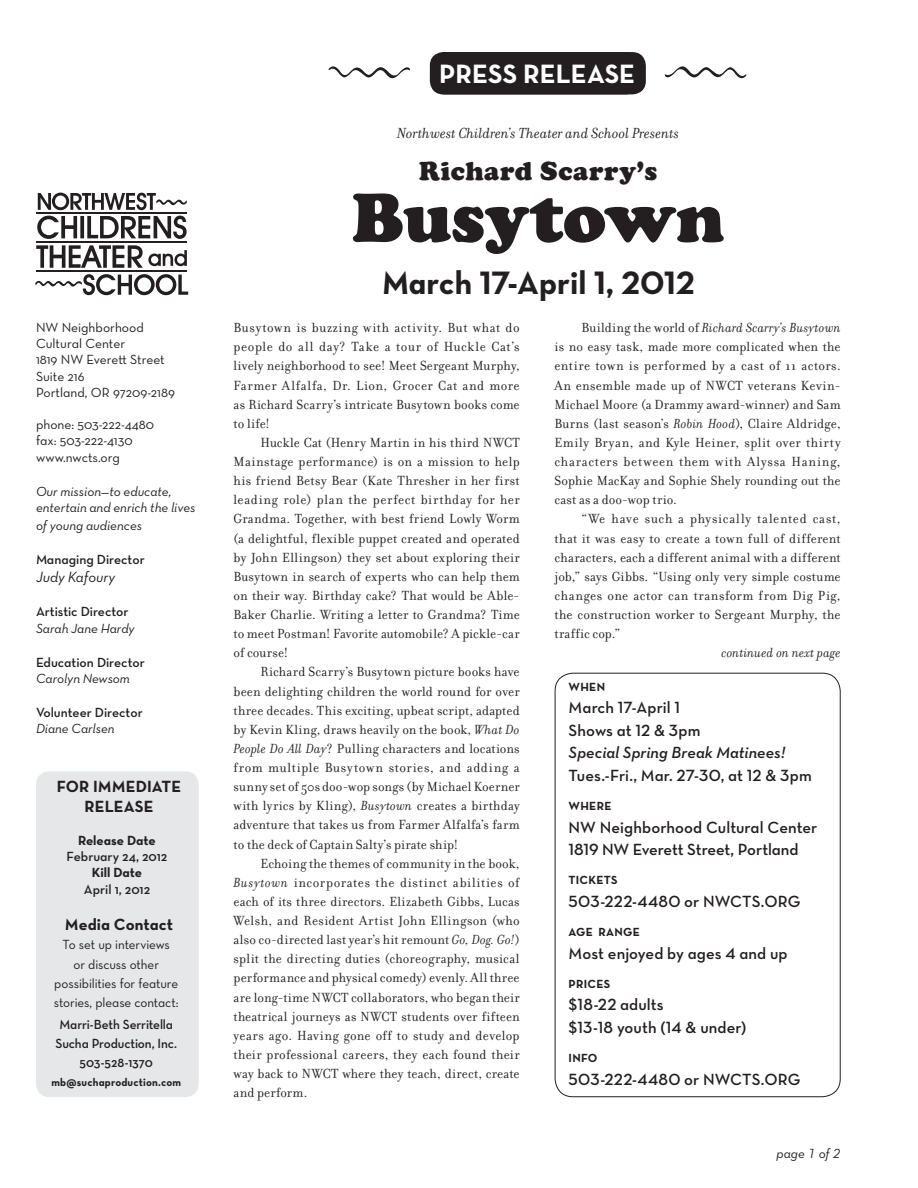
<style>
.page{position:relative;width:918px;height:1188px;background:#fff}
.page>*{position:absolute;margin:0;border:0;box-sizing:border-box;transform-origin:0 0}
.title_2nd_line{font:900 72px "Cooper";letter-spacing:-.005em;color:#231f20}
.Run_Date{font:33px "Neutra Text Bold Alt";color:#231f20}
.title_2nd_line-2{font:900 27px "Cooper";letter-spacing:.02em;color:#231f20}
.document_type{font:27px "Neutra Text Demi Italic Alt";color:#fff}
.document_type-2{font:27px "Neutra Text Bold Alt";color:#fff}
.facts{font:16.5px/22.5px "Neutra Text Demi Alt";letter-spacing:.005em;color:#231f20}
.Title_Pull-Out_PR{font:16.5px/20.7px "Neutra Text Bold Alt";letter-spacing:.005em;color:#231f20;text-align:center}
.title_2nd_line-3{font:italic 15.75px "Filosofia";letter-spacing:.005em;color:#231f20}
.t1{font:15px "Neutra Text TF Book Italic Alt";color:#231f20}
.Notes_Body_sm{font:14.25px/19.2px "Filosofia";letter-spacing:.015em;color:#231f20;text-align:justify}
.Notes_Body_sm-2{font:italic 14.25px "Filosofia";letter-spacing:.01em;color:#231f20}
.address{font:13.5px "Neutra Text Exp Book Alt";color:#231f20}
.Body_Call-Out_PR{font:13.5px/19.2px "Neutra Text Exp Book Alt";letter-spacing:-.005em;color:#231f20;text-align:center}
.mission{font:13.5px/16.2px "Neutra Text TF Book Italic Alt";color:#231f20}
.job_title{font:13.5px "Neutra Text Exp Demi Alt";color:#231f20}
.Body_Call-Out_PR-2{font:13.5px/19.2px "Neutra Text Exp Demi Alt";letter-spacing:-.01em;color:#231f20;text-align:center}
.name{font:13.5px "Neutra Text TF Book Italic Alt";color:#231f20}
.release_kill_dates{font:13.5px "Neutra Text Exp Demi Alt";color:#231f20}
.release_bold{font:13.5px "Neutra Text Bold Alt";color:#231f20}
.Fact_Titles{font:12px "Neutra Text Bold Alt";letter-spacing:.025em;color:#231f20}
.Body_Call-Out_PR-3{font:11.25px "Neutra Text Bold Alt";letter-spacing:.015em;color:#231f20}
.s1{font-style:italic}
.s2{font-family:"Neutra Text Demi Italic Alt"}
</style>
<div class="page">
<div style="left:430px;top:52px;width:216px;height:42px;background:#231f20;border-radius:14px"></div>
<hr style="left:36px;top:270px;width:151px;height:1px;background:#231f20">
<hr style="left:36px;top:241px;width:151px;height:1px;background:#231f20">
<hr style="left:36px;top:213px;width:151px;height:1px;background:#231f20">
<svg style="left:37px;top:216px;width:150px;height:23px"></svg>
<svg style="left:36px;top:245px;width:151px;height:23px"></svg>
<svg style="left:35px;top:274px;width:153px;height:21px"></svg>
<svg style="left:38px;top:193px;width:149px;height:17px"></svg>
<svg style="left:328px;top:66px;width:83px;height:13px"></svg>
<svg style="left:664px;top:66px;width:83px;height:13px"></svg>
<div style="left:36px;top:771px;width:163px;height:326px;background:#e6e7e9;border-radius:14px"></div>
<div style="left:555px;top:673px;width:286px;height:424px;border:1px solid #231f20;border-radius:18px"></div>
<p class="address" style="left:36px;top:319px;width:109px">NW Neighborhood</p>
<p class="address" style="left:36px;top:335px;width:91px">Cultural Center</p>
<p class="address" style="left:36px;top:351px;width:130px">1819 NW Everett Street</p>
<p class="address" style="left:36px;top:368px;width:50px">Suite 216</p>
<p class="address" style="left:36px;top:384px;width:141px">Portland, OR 97209-2189</p>
<p class="address" style="left:36px;top:416px;width:120px">phone: 503-222-4480</p>
<p class="address" style="left:36px;top:432px;width:98px">fax: 503-222-4130</p>
<p class="address" style="left:36px;top:449px;width:85px">www.nwcts.org</p>
<p class="mission" style="left:36px;top:483px;width:161px">Our mission—to educate, entertain and enrich the lives</p>
<p class="mission" style="left:36px;top:517px;width:108px">of young audiences</p>
<p class="job_title" style="left:36px;top:551px;width:110px">Managing Director</p>
<p class="t1" style="left:36px;top:568px;width:81px">Judy Kafoury</p>
<p class="job_title" style="left:36px;top:603px;width:94px">Artistic Director</p>
<p class="name" style="left:36px;top:620px;width:100px">Sarah Jane Hardy</p>
<p class="job_title" style="left:36px;top:654px;width:110px">Education Director</p>
<p class="name" style="left:36px;top:670px;width:95px">Carolyn Newsom</p>
<p class="job_title" style="left:36px;top:704px;width:108px">Volunteer Director</p>
<p class="name" style="left:36px;top:721px;width:80px">Diane Carlsen</p>
<p class="Title_Pull-Out_PR" style="left:57px;top:776px;width:126px">FOR IMMEDIATE<br>RELEASE</p>
<p class="release_bold" style="left:78px;top:832px;width:79px">Release Date</p>
<p class="release_kill_dates" style="left:67px;top:848px;width:102px">February 24, 2012</p>
<p class="release_bold" style="left:92px;top:864px;width:52px">Kill Date</p>
<p class="release_kill_dates" style="left:84px;top:881px;width:68px">April 1, 2012</p>
<p class="Title_Pull-Out_PR" style="left:65px;top:914px;width:110px">Media Contact</p>
<p class="Body_Call-Out_PR" style="left:54px;top:935px;width:126px">To set up interviews<br>or discuss other possibilities for feature stories, please contact:</p>
<p class="Body_Call-Out_PR-2" style="left:56px;top:1015px;width:123px">Marri-Beth Serritella<br>Sucha Production, Inc.<br>503-528-1370</p>
<p class="Body_Call-Out_PR-3" style="left:51px;top:1076px;width:131px">mb@suchaproduction.com</p>
<p class="document_type" style="left:463px;top:54px;width:150px">press release</p>
<p class="document_type-2" style="left:439px;top:57px;width:198px">PRESS RELEASE</p>
<p class="title_2nd_line-3" style="left:397px;top:125px;width:283px">Northwest Children’s Theater and School Presents</p>
<p class="title_2nd_line-2" style="left:419px;top:155px;width:240px">Richard Scarry’s</p>
<p class="title_2nd_line" style="left:352px;top:176px;width:374px">Busytown</p>
<p class="Run_Date" style="left:382px;top:262px;width:314px">March 17-April 1, 2012</p>
<p class="Notes_Body_sm" style="left:555px;top:318px;width:288px;text-indent:27px">Building the world of <span class="s1">Richard Scarry’s Busytown </span>is no easy task, made more complicated when the entire town is performed by a cast of 11 actors.<br>An ensemble made up of NWCT veterans Kevin-Michael Moore (a Drammy award-winner) and Sam Burns (last season’s <span class="s1">Robin Hood</span>), Claire Aldridge, Emily Bryan, and Kyle Heiner, split over thirty characters between them with Alyssa Haning, Sophie MacKay and Sophie Shely rounding out the cast as a doo-wop trio.</p>
<p class="Notes_Body_sm" style="left:555px;top:510px;width:288px;text-indent:27px">“We have such a physically talented cast, that it was easy to create a town full of different characters, each a different animal with a different job,” says Gibbs. “Using only very simple costume changes one actor can transform from Dig Pig, the construction worker to Sergeant Murphy, the traffic cop.”</p>
<p class="Notes_Body_sm-2" style="left:721px;top:645px;width:121px">continued on next page</p>
<p class="Notes_Body_sm" style="left:234px;top:318px;width:288px">Busytown is buzzing with activity. But what do people do all day? Take a tour of Huckle Cat’s lively neighborhood to see! Meet Sergeant Murphy, Farmer Alfalfa, Dr. Lion, Grocer Cat and more as Richard Scarry’s intricate Busytown books come to life!</p>
<p class="Notes_Body_sm" style="left:234px;top:433px;width:288px;text-indent:27px">Huckle Cat (Henry Martin in his third NWCT Mainstage performance) is on a mission to help his friend Betsy Bear (Kate Thresher in her first leading role) plan the perfect birthday for her Grandma. Together, with best friend Lowly Worm (a delightful, flexible puppet created and operated by John Ellingson) they set about exploring their Busytown in search of experts who can help them on their way. Birthday cake? That would be Able-Baker Charlie. Writing a letter to Grandma? Time to meet Postman! Favorite automobile? A pickle-car of course!</p>
<p class="Notes_Body_sm" style="left:234px;top:663px;width:288px;text-indent:27px">Richard Scarry’s Busytown picture books have been delighting children the world round for over three decades. This exciting, upbeat script, adapted by Kevin Kling, draws heavily on the book, <span class="s1">What Do People Do All Day</span>? Pulling characters and locations from multiple Busytown stories, and adding a sunny set of 50s doo-wop songs (by Michael Koerner with lyrics by Kling), <span class="s1">Busytown</span> creates a birthday adventure that takes us from Farmer Alfalfa’s farm to the deck of Captain Salty’s pirate ship!</p>
<p class="Notes_Body_sm" style="left:234px;top:854px;width:288px;text-indent:27px">Echoing the themes of community in the book, <span class="s1">Busytown</span> incorporates the distinct abilities of each of its three directors. Elizabeth Gibbs, Lucas Welsh, and Resident Artist John Ellingson (who also co-directed last year’s hit remount <span class="s1">Go, Dog. Go!</span>) split the directing duties (choreography, musical performance and physical comedy) evenly. All three are long-time NWCT collaborators, who began their theatrical journeys as NWCT students over fifteen years ago. Having gone off to study and develop their professional careers, they each found their way back to NWCT where they teach, direct, create and perform.</p>
<p class="Fact_Titles" style="left:569px;top:679px;width:38px">WHEN</p>
<p class="facts" style="left:569px;top:696px;width:245px">March 17-April 1<br>Shows at 12 &amp; 3pm<br><span class="s2">Special Spring Break Matinees!<br></span>Tues.-Fri., Mar. 27-30, at 12 &amp; 3pm</p>
<p class="Fact_Titles" style="left:569px;top:799px;width:44px">WHERE</p>
<p class="facts" style="left:569px;top:815px;width:250px">NW Neighborhood Cultural Center<br>1819 NW Everett Street, Portland</p>
<p class="Fact_Titles" style="left:569px;top:873px;width:50px">TICKETS</p>
<p class="facts" style="left:569px;top:890px;width:233px">503-222-4480 or NWCTS.ORG</p>
<p class="Fact_Titles" style="left:569px;top:925px;width:73px">AGE RANGE</p>
<p class="facts" style="left:569px;top:941px;width:221px">Most enjoyed by ages 4 and up</p>
<p class="Fact_Titles" style="left:569px;top:976px;width:43px">PRICES</p>
<p class="facts" style="left:569px;top:993px;width:179px">$18-22 adults<br>$13-18 youth (14 &amp; under)</p>
<p class="Fact_Titles" style="left:569px;top:1051px;width:30px">INFO</p>
<p class="facts" style="left:569px;top:1067px;width:233px">503-222-4480 or NWCTS.ORG</p>
<p class="mission" style="left:777px;top:1145px;width:66px">page 1 of 2</p>
</div>
